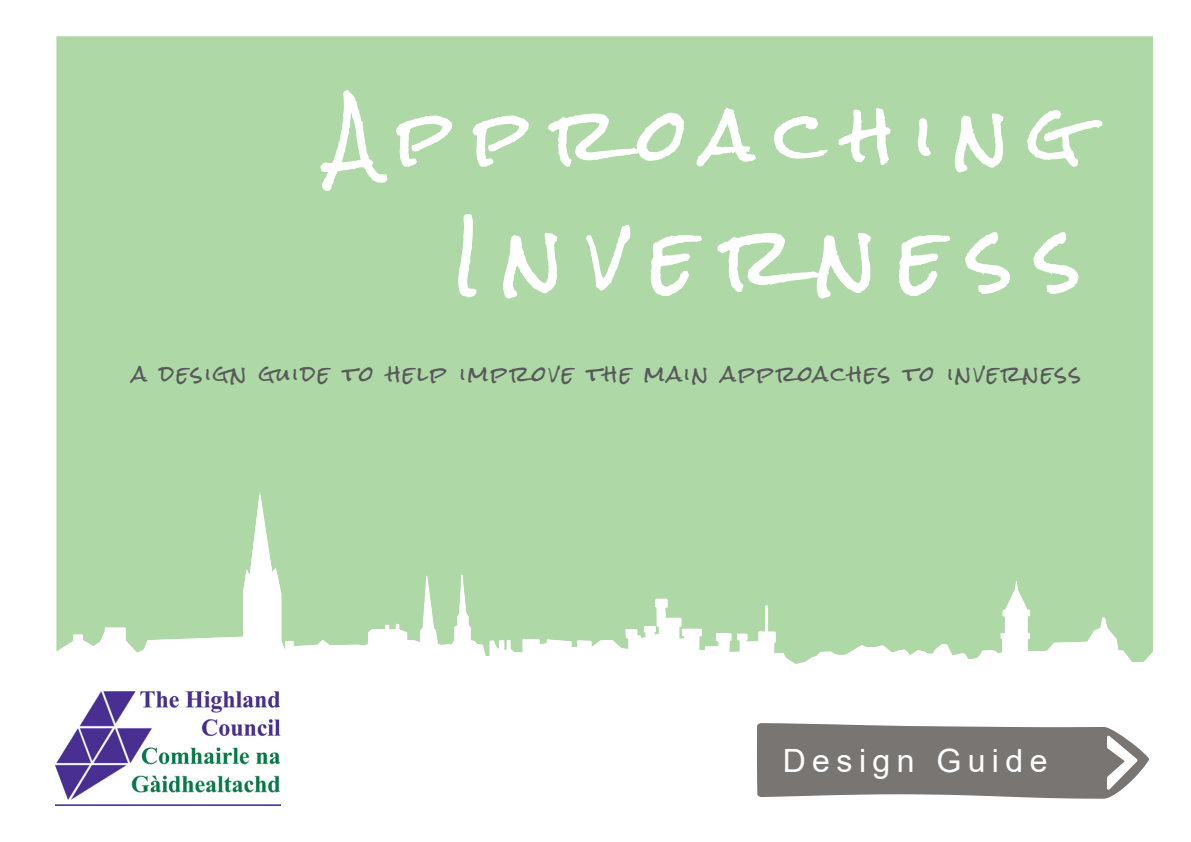
<style>
.page{position:relative;width:1191px;height:842px;background:#fff}
.page>*{position:absolute;margin:0;border:0;box-sizing:border-box;transform-origin:0 0}
.t1{font:78px "Rock Salt";letter-spacing:.3em;color:#fff}
.t2{font:70px "Rock Salt";letter-spacing:.3em;color:#fff}
.t3{font:32.1px "Arial";letter-spacing:.2em;color:#fff}
.t4{font:21px "Rock Salt";letter-spacing:.1em;color:#58595b}
</style>
<div class="page">
<div style="left:56px;top:36px;width:1096px;height:456px;background:#afd8a7"></div>
<svg style="left:56px;top:492px;width:1097px;height:314px"></svg>
<svg style="left:753px;top:715px;width:400px;height:89px"></svg>
<svg style="left:320px;top:89px;width:68px;height:103px;background:#b4daac"></svg>
<svg style="left:395px;top:115px;width:58px;height:52px;background:#b6dbaf"></svg>
<svg style="left:472px;top:115px;width:57px;height:52px;background:#b6dbaf"></svg>
<svg style="left:548px;top:112px;width:137px;height:55px;background:#b5dbae"></svg>
<svg style="left:696px;top:107px;width:60px;height:60px;background:#b5dbad"></svg>
<svg style="left:773px;top:115px;width:55px;height:44px;background:#b6dbaf"></svg>
<svg style="left:838px;top:107px;width:53px;height:59px;background:#b6dbaf"></svg>
<svg style="left:917px;top:118px;width:14px;height:39px"></svg>
<svg style="left:954px;top:113px;width:50px;height:60px;background:#b7dbaf"></svg>
<svg style="left:1026px;top:109px;width:77px;height:58px;background:#b5dbae"></svg>
<svg style="left:457px;top:201px;width:20px;height:97px;background:#b6dbaf"></svg>
<svg style="left:503px;top:232px;width:55px;height:67px;background:#b6dbaf"></svg>
<svg style="left:585px;top:224px;width:46px;height:67px;background:#b5dbad"></svg>
<svg style="left:650px;top:235px;width:52px;height:62px;background:#b6dbaf"></svg>
<svg style="left:717px;top:226px;width:154px;height:73px;background:#b4daad"></svg>
<svg style="left:898px;top:235px;width:52px;height:62px;background:#b6dbaf"></svg>
<svg style="left:964px;top:232px;width:46px;height:63px;background:#b5dbae"></svg>
<svg style="left:1032px;top:232px;width:47px;height:63px;background:#b5dbae"></svg>
<img style="left:56px;top:691px;width:225px;height:114px">
<h2 class="t2" style="left:331px;top:97px;width:752px">Approaching</h2>
<h1 class="t1" style="left:453px;top:215px;width:629px">Inverness</h1>
<p class="t4" style="left:132px;top:363px;width:950px">a design guide to help improve the main approaches to inverness</p>
<h3 class="t3" style="left:782px;top:738px;width:266px">Design Guide</h3>
</div>
